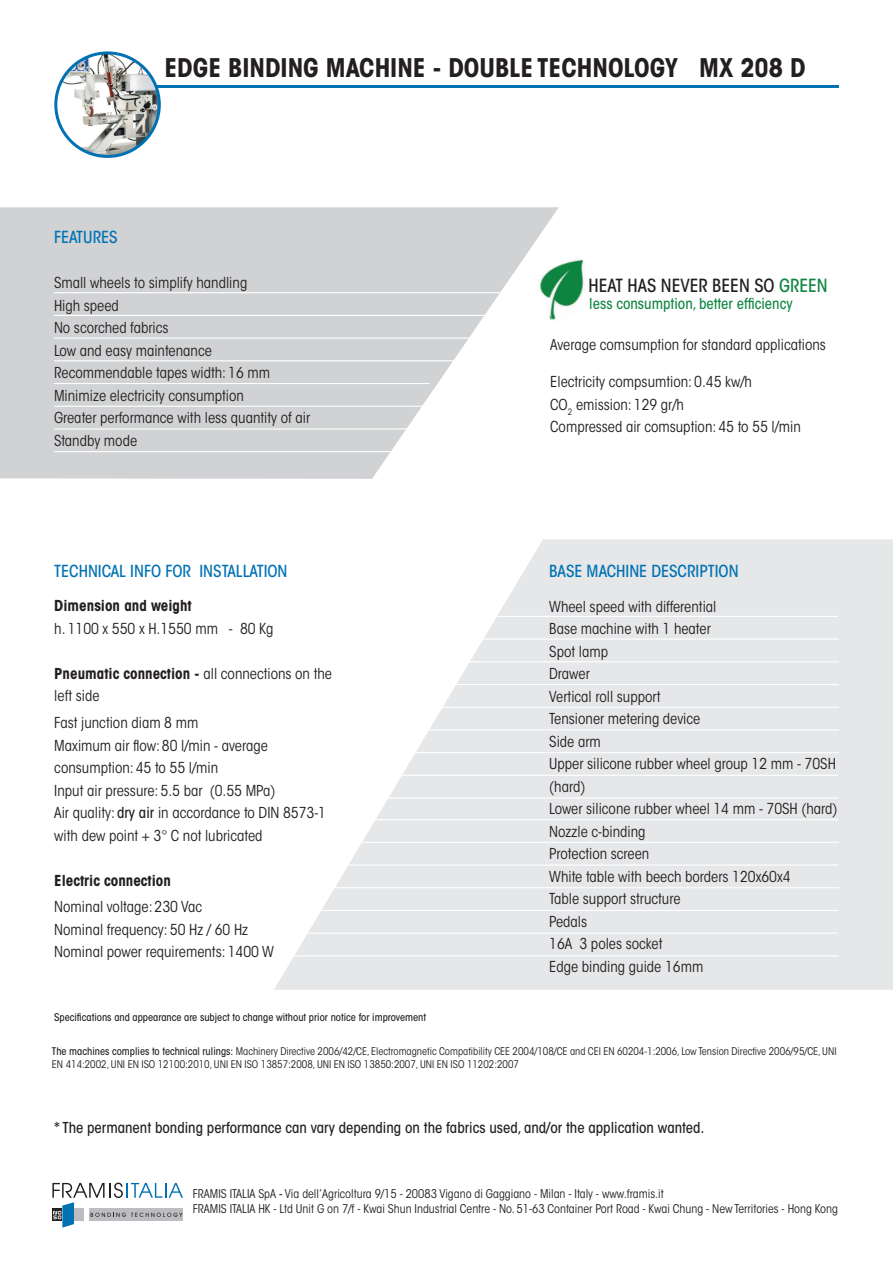
<style>
.page{position:relative;width:893px;height:1263px;background:#fff}
.page>*{position:absolute;margin:0;border:0;box-sizing:border-box;transform-origin:0 0}
.t1{font:700 condensed 25.5px "ITC Avant Garde Std";color:#231f20}
.t2{font:500 condensed 18px "ITC Avant Garde Std";color:#231f20}
.t3{font:500 condensed 16.5px "ITC Avant Garde Std";color:#0072b4}
.t4{font:condensed 15px/22.5px "ITC Avant Garde Std";color:#231f20}
.t5{font:500 condensed 15px "ITC Avant Garde Std";color:#231f20}
.t6{font:700 condensed 15px "ITC Avant Garde Std";color:#231f20}
.t7{font:500 condensed 15px "ITC Avant Garde Std";color:#118641}
.t8{font:condensed 12px/14.4px "ITC Avant Garde Std";color:#231f20}
.t9{font:condensed 10.5px/13.5px "ITC Avant Garde Std";color:#231f20}
.t10{font:500 condensed 10.5px "ITC Avant Garde Std";color:#231f20}
.s1{font-weight:700}
.s2{font-weight:500}
.s3{color:#118641}
</style>
<div class="page">
<svg style="left:274px;top:539px;width:619px;height:451px;fill:#e6e7e9"></svg>
<img style="left:559px;top:259px;width:25px;height:48px">
<svg style="left:0;top:207px;width:559px;height:272px;fill:#d1d2d4"></svg>
<hr style="left:54px;top:292px;width:455px;height:1px;background:#fff">
<hr style="left:54px;top:315px;width:446px;height:1px;background:#fff">
<hr style="left:54px;top:338px;width:426px;height:1px;background:#fff">
<hr style="left:54px;top:360px;width:426px;height:1px;background:#fff">
<hr style="left:54px;top:383px;width:375px;height:1px;background:#fff">
<hr style="left:54px;top:406px;width:426px;height:1px;background:#fff">
<hr style="left:54px;top:428px;width:356px;height:1px;background:#fff">
<hr style="left:54px;top:451px;width:363px;height:1px;background:#fff">
<img style="left:56px;top:53px;width:103px;height:103px;border-radius:52px">
<div style="left:54px;top:51px;width:107px;height:107px;border:3px solid #0072b4;border-radius:50%"></div>
<hr style="left:155px;top:85px;width:684px;height:3px;background:#0072b4">
<svg style="left:52px;top:1183px;width:131px;height:44px"></svg>
<hr style="left:453px;top:616px;width:385px;height:1px;background:#fff">
<hr style="left:424px;top:638px;width:415px;height:2px;background:#fff">
<hr style="left:432px;top:661px;width:407px;height:1px;background:#fff">
<hr style="left:432px;top:684px;width:407px;height:1px;background:#fff">
<hr style="left:420px;top:707px;width:419px;height:1px;background:#fff">
<hr style="left:411px;top:729px;width:428px;height:1px;background:#fff">
<hr style="left:397px;top:752px;width:442px;height:1px;background:#fff">
<hr style="left:386px;top:775px;width:452px;height:1px;background:#fff">
<hr style="left:371px;top:797px;width:467px;height:1px;background:#fff">
<hr style="left:363px;top:819px;width:475px;height:1px;background:#fff">
<hr style="left:349px;top:842px;width:490px;height:1px;background:#fff">
<hr style="left:336px;top:864px;width:502px;height:2px;background:#fff">
<hr style="left:326px;top:887px;width:513px;height:1px;background:#fff">
<hr style="left:311px;top:910px;width:527px;height:1px;background:#fff">
<hr style="left:293px;top:932px;width:545px;height:2px;background:#fff">
<hr style="left:287px;top:955px;width:552px;height:1px;background:#fff">
<h1 class="t1" style="left:164px;top:51px;width:643px">EDGE BINDING MACHINE - DOUBLE TECHNOLOGY MX 208 D</h1>
<p class="t3" style="left:54px;top:227px;width:65px">FEATURES</p>
<p class="t4" style="left:54px;top:272px;width:258px">Small wheels to simplify handling<br>High speed<br>No scorched fabrics<br>Low and easy maintenance<br>Recommendable tapes width: 16 mm<br>Minimize electricity consumption<br>Greater performance with less quantity of air<br>Standby mode</p>
<p class="t3" style="left:54px;top:561px;width:235px">TECHNICAL INFO FOR INSTALLATION</p>
<p class="t6" style="left:54px;top:596px;width:139px">Dimension and weight</p>
<p class="t4" style="left:54px;top:617px;width:221px">h. 1100 x 550 x H.1550 mm - 80 Kg</p>
<p class="t4" style="left:54px;top:662px;width:279px"><span class="s1">Pneumatic connection -</span> all connections on the left side</p>
<p class="t4" style="left:54px;top:712px;width:273px">Fast junction diam 8 mm<br>Maximum air flow: 80 l/min - average consumption: 45 to 55 l/min<br>Input air pressure: 5.5 bar (0.55 MPa)<br>Air quality: <span class="s2">dry air</span> in accordance to DIN 8573-1 with dew point + 3° C not lubricated</p>
<p class="t6" style="left:54px;top:871px;width:118px">Electric connection</p>
<p class="t4" style="left:54px;top:896px;width:221px">Nominal voltage: 230 Vac<br>Nominal frequency: 50 Hz / 60 Hz<br>Nominal power requirements: 1400 W</p>
<p class="t10" style="left:54px;top:1010px;width:374px">Specifications and appearance are subject to change without prior notice for improvement</p>
<p class="t2" style="left:589px;top:275px;width:241px">HEAT HAS NEVER BEEN SO <span class="s3">GREEN</span></p>
<p class="t7" style="left:589px;top:294px;width:205px">less consumption, better efficiency</p>
<p class="t4" style="left:550px;top:333px;width:277px">Average comsumption for standard applications</p>
<p class="t4" style="left:550px;top:371px;width:252px">Electricity compsumtion: 0.45 kw/h<br>CO<sub>2</sub> emission: 129 gr/h<br>Compressed air comsuption: 45 to 55 l/min</p>
<p class="t3" style="left:549px;top:561px;width:191px">BASE MACHINE DESCRIPTION</p>
<p class="t4" style="left:549px;top:595px;width:290px">Wheel speed with differential<br>Base machine with 1 heater<br>Spot lamp<br>Drawer<br>Vertical roll support<br>Tensioner metering device<br>Side arm<br>Upper silicone rubber wheel group 12 mm - 70SH (hard)<br>Lower silicone rubber wheel 14 mm - 70SH (hard)<br>Nozzle c-binding<br>Protection screen<br>White table with beech borders 120x60x4<br>Table support structure<br>Pedals<br>16A 3 poles socket<br>Edge binding guide 16mm</p>
<p class="t9" style="left:52px;top:1044px;width:786px"><span class="s2">The machines complies to technical rulings:</span> Machinery Directive 2006/42/CE, Electromagnetic Compatibility CEE 2004/108/CE and CEI EN 60204-1:2006, Low Tension Directive 2006/95/CE, UNI<br>EN 414:2002, UNI EN ISO 12100:2010, UNI EN ISO 13857:2008, UNI EN ISO 13850:2007, UNI EN ISO 11202:2007</p>
<p class="t5" style="left:54px;top:1118px;width:652px">* The permanent bonding performance can vary depending on the fabrics used, and/or the application wanted.</p>
<p class="t8" style="left:193px;top:1187px;width:647px">FRAMIS ITALIA SpA <span class="s2">-</span> Via dell’Agricoltura 9/15 - 20083 Vigano di Gaggiano - Milan - Italy - www.framis.it<br>FRAMIS ITALIA HK - Ltd Unit G on 7/f - Kwai Shun Industrial Centre - No. 51-63 Container Port Road - Kwai Chung - New Territories - Hong Kong</p>
</div>
